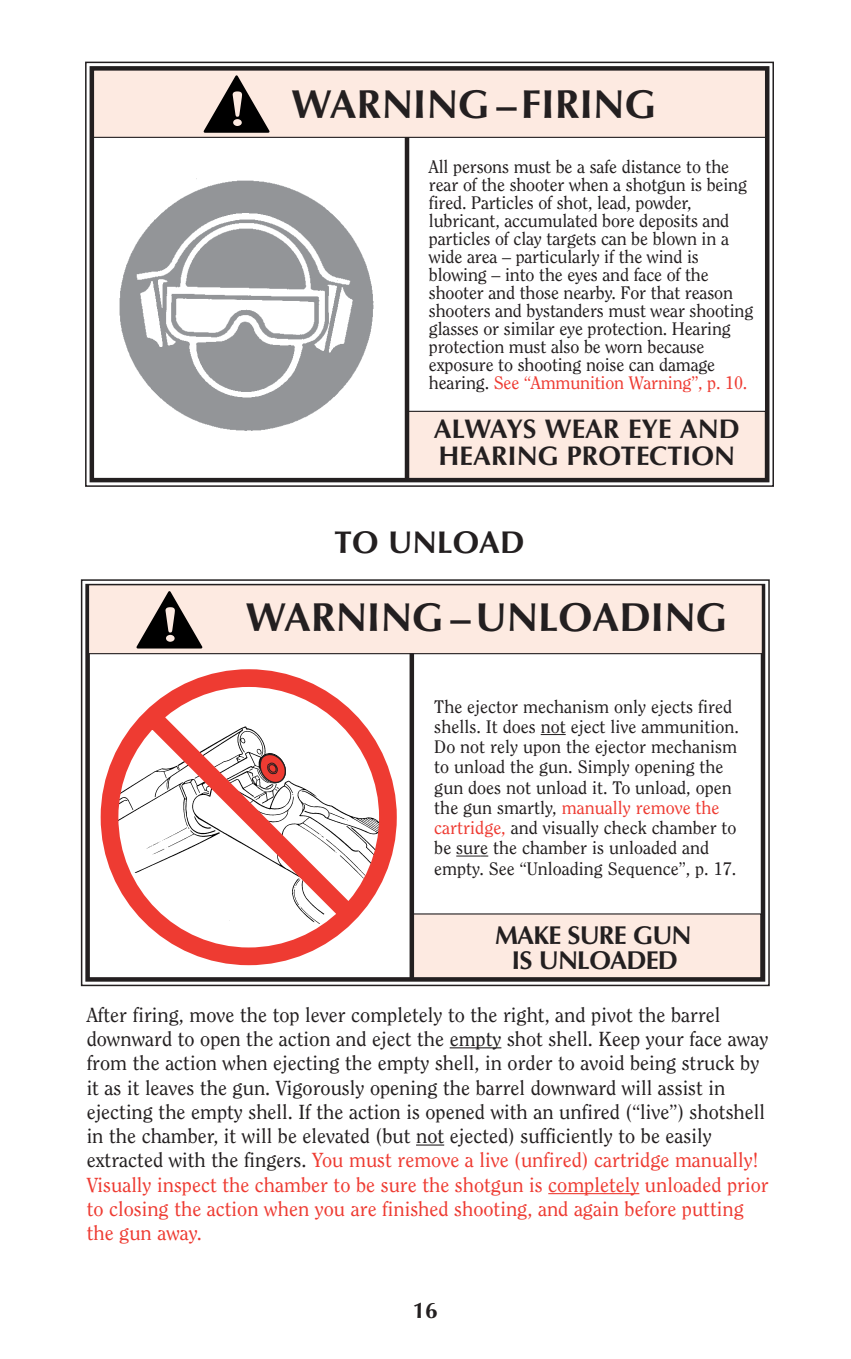
<style>
.page{position:relative;width:851px;height:1359px;background:#fff}
.page>*{position:absolute;margin:0;border:0;box-sizing:border-box;transform-origin:0 0}
.t1{font:700 40.5px "Optima";color:#231f20}
.t2{font:700 31.5px "Optima";color:#231f20}
.t3{font:700 27px/27px "Optima";color:#231f20}
.t4{font:700 25.88px/24.8px "Optima";letter-spacing:-.035em;color:#231f20;text-align:center}
.t5{font:700 22.5px "Optima";color:#231f20}
.t6{font:20.25px/24.3px "Clearface";color:#231f20}
.t7{font:18px/18px "Clearface";letter-spacing:-.01em;color:#231f20}
.s1{color:#ee3b32}
</style>
<div class="page">
<div style="left:411px;top:914px;width:349px;height:65px;background:#fdeae1"></div>
<svg style="left:540px;top:734px;width:25px;height:1px"></svg>
<svg style="left:456px;top:856px;width:32px;height:1px"></svg>
<div style="left:81px;top:579px;width:688px;height:407px;border:2px solid #231f20"></div>
<div style="left:85px;top:584px;width:680px;height:398px;border:4px solid #231f20"></div>
<div style="left:88px;top:585px;width:674px;height:69px;background:#fdeae1"></div>
<div style="left:88px;top:584px;width:674px;height:70px;border:1px solid #231f20"></div>
<svg style="left:136px;top:591px;width:67px;height:58px"></svg>
<div style="left:409px;top:653px;width:5px;height:325px;background:#231f20"></div>
<hr style="left:449px;top:1047px;width:52px;height:1px;background:#231f20">
<svg style="left:416px;top:1145px;width:28px;height:1px"></svg>
<hr style="left:548px;top:1193px;width:91px;height:1px;background:#ee3b32">
<svg style="left:100px;top:669px;width:297px;height:297px"></svg>
<div style="left:93px;top:69px;width:673px;height:68px;background:#fdeae1"></div>
<div style="left:92px;top:68px;width:675px;height:70px;border:1px solid #231f20"></div>
<div style="left:406px;top:411px;width:359px;height:69px;background:#fdeae1"></div>
<div style="left:405px;top:411px;width:361px;height:70px;border:1px solid #231f20"></div>
<svg style="left:203px;top:75px;width:67px;height:58px"></svg>
<hr style="left:405px;top:137px;width:4px;height:343px;background:#231f20">
<div style="left:85px;top:62px;width:689px;height:425px;border:2px solid #231f20"></div>
<div style="left:90px;top:66px;width:679px;height:416px;border:4px solid #231f20"></div>
<img style="left:119px;top:178px;width:255px;height:253px">
<h1 class="t1" style="left:291px;top:87px;width:366px">WARNING –FIRING</h1>
<p class="t7" style="left:429px;top:159px;width:326px">All persons must be a safe distance to the rear of the shooter when a shotgun is being fired. Particles of shot, lead, powder, lubricant, accumulated bore deposits and particles of clay targets can be blown in a wide area – particularly if the wind is blowing – into the eyes and face of the shooter and those nearby. For that reason shooters and bystanders must wear shooting glasses or similar eye protection. Hearing protection must also be worn because exposure to shooting noise can damage hearing. <span class="s1">See “Ammunition Warning”, p. 10.</span></p>
<h3 class="t3" style="left:434px;top:418px;width:307px">ALWAYS WEAR EYE AND<br>HEARING PROTECTION</h3>
<h2 class="t2" style="left:334px;top:529px;width:191px">TO UNLOAD</h2>
<h1 class="t1" style="left:246px;top:601px;width:483px">WARNING –UNLOADING</h1>
<p class="t7" style="left:434px;top:697px;width:306px;line-height:20.2px">The ejector mechanism only ejects fired shells. It does not eject live ammunition.<br>Do not rely upon the ejector mechanism to unload the gun. Simply opening the gun does not unload it. To unload, open the gun smartly, <span class="s1">manually remove the cartridge,</span> and visually check chamber to be sure the chamber is unloaded and empty. See “Unloading Sequence”, p. 17.</p>
<h3 class="t4" style="left:495px;top:926px;width:198px">MAKE SURE GUN<br>IS UNLOADED</h3>
<p class="t6" style="left:87px;top:1004px;width:683px">After firing, move the top lever completely to the right, and pivot the barrel downward to open the action and eject the empty shot shell. Keep your face away from the action when ejecting the empty shell, in order to avoid being struck by it as it leaves the gun. Vigorously opening the barrel downward will assist in ejecting the empty shell. If the action is opened with an unfired (“live”) shotshell in the chamber, it will be elevated (but not ejected) sufficiently to be easily extracted with the fingers. <span class="s1">You must remove a live (unfired) cartridge manually!<br>Visually inspect the chamber to be sure the shotgun is completely unloaded prior to closing the action when you are finished shooting, and again before putting the gun away.</span></p>
<p class="t5" style="left:413px;top:1302px;width:27px">16</p>
</div>
